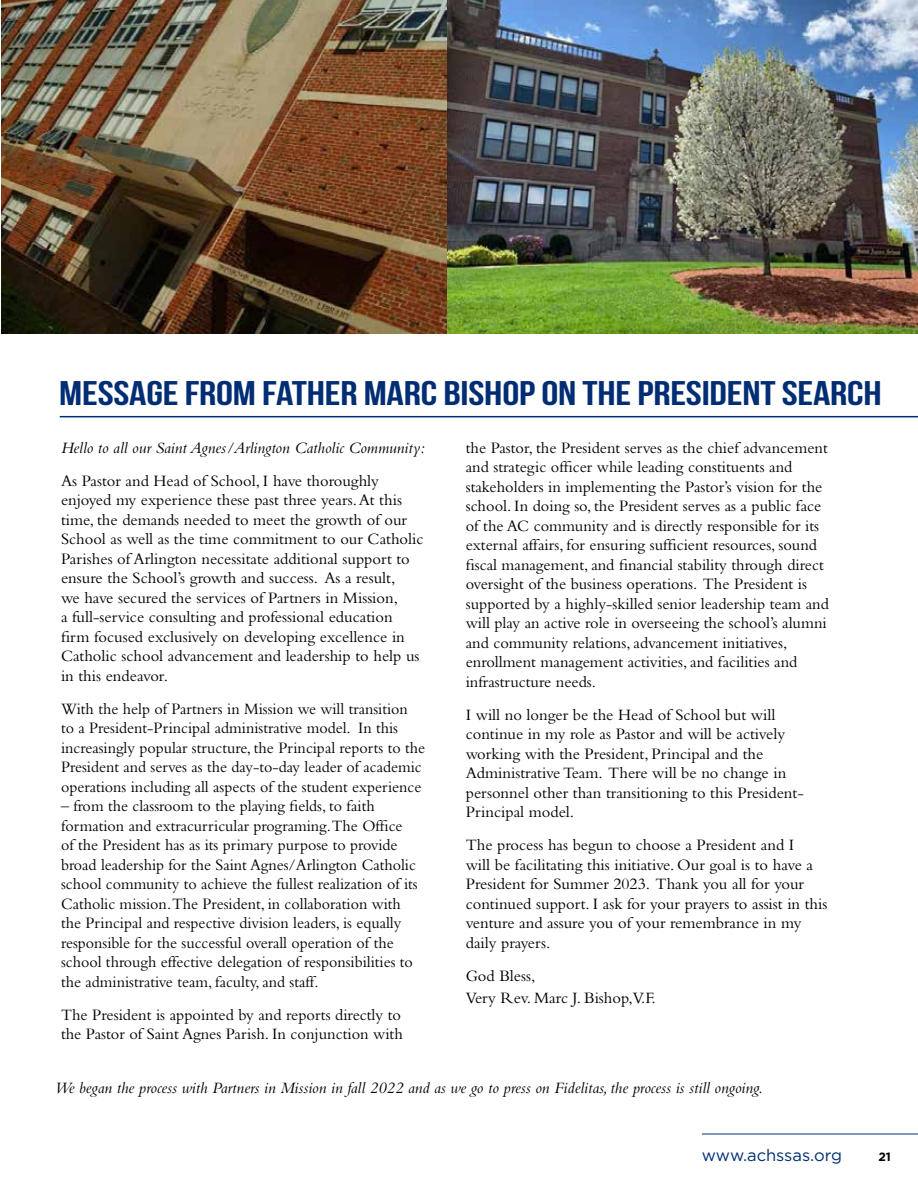
<style>
.page{position:relative;width:918px;height:1188px;background:#fff}
.page>*{position:absolute;margin:0;border:0;box-sizing:border-box;transform-origin:0 0}
.t1{font:34.2px "Bebas Neue";letter-spacing:-.005em;color:#002d74;scale:1.25 1}
.t2{font:16.5px/19.5px "Bembo";color:#000}
.t3{font:italic 16.5px "Bembo";color:#000}
.t4{font:16.5px "Gotham";color:#002d74}
.t5{font:700 12px "Gotham";color:#000}
</style>
<div class="page">
<hr style="left:702px;top:1134px;width:216px;height:1px;background:#002d74">
<img style="left:2px;top:0;width:446px;height:334px">
<img style="left:448px;top:0;width:470px;height:334px">
<hr style="left:60px;top:416px;width:858px;height:1px;background:#002d74">
<h1 class="t1" style="left:59px;top:375px;width:660px">MESSAGE FROM FATHER MARC BISHOP ON THE PRESIDENT SEARCH</h1>
<p class="t3" style="left:61px;top:438px;width:365px">Hello to all our Saint Agnes/Arlington Catholic Community:</p>
<p class="t2" style="left:61px;top:470px;width:364px">As Pastor and Head of School, I have thoroughly enjoyed my experience these past three years. At this time, the demands needed to meet the growth of our School as well as the time commitment to our Catholic Parishes of Arlington necessitate additional support to ensure the School’s growth and success. As a result,<br>we have secured the services of Partners in Mission,<br>a full-service consulting and professional education firm focused exclusively on developing excellence in Catholic school advancement and leadership to help us in this endeavor.</p>
<p class="t2" style="left:61px;top:698px;width:366px">With the help of Partners in Mission we will transition<br>to a President-Principal administrative model. In this increasingly popular structure, the Principal reports to the President and serves as the day-to-day leader of academic operations including all aspects of the student experience</p>
<p class="t2" style="left:61px;top:796px;width:358px">– from the classroom to the playing fields, to faith formation and extracurricular programing.The Office of the President has as its primary purpose to provide broad leadership for the Saint Agnes/Arlington Catholic school community to achieve the fullest realization of its Catholic mission.The President, in collaboration with the Principal and respective division leaders, is equally responsible for the successful overall operation of the school through effective delegation of responsibilities to the administrative team, faculty, and staff.</p>
<p class="t2" style="left:61px;top:1004px;width:343px">The President is appointed by and reports directly to the Pastor of Saint Agnes Parish. In conjunction with</p>
<p class="t2" style="left:466px;top:437px;width:365px">the Pastor, the President serves as the chief advancement and strategic officer while leading constituents and stakeholders in implementing the Pastor’s vision for the school. In doing so, the President serves as a public face of the AC community and is directly responsible for its external affairs, for ensuring sufficient resources, sound fiscal management, and financial stability through direct oversight of the business operations. The President is supported by a highly-skilled senior leadership team and will play an active role in overseeing the school’s alumni and community relations, advancement initiatives, enrollment management activities, and facilities and infrastructure needs.</p>
<p class="t2" style="left:466px;top:704px;width:340px">I will no longer be the Head of School but will continue in my role as Pastor and will be actively working with the President, Principal and the Administrative Team. There will be no change in personnel other than transitioning to this President-Principal model.</p>
<p class="t2" style="left:466px;top:835px;width:363px">The process has begun to choose a President and I<br>will be facilitating this initiative. Our goal is to have a President for Summer 2023. Thank you all for your continued support. I ask for your prayers to assist in this venture and assure you of your remembrance in my daily prayers.</p>
<p class="t2" style="left:466px;top:964px;width:191px;line-height:22.4px">God Bless,<br>Very Rev. Marc J. Bishop,V.F.</p>
<p class="t3" style="left:55px;top:1078px;width:710px">We began the process with Partners in Mission in fall 2022 and as we go to press on Fidelitas, the process is still ongoing.</p>
<p class="t4" style="left:702px;top:1145px;width:142px">www.achssas.org</p>
<p class="t5" style="left:878px;top:1149px;width:14px">21</p>
</div>
